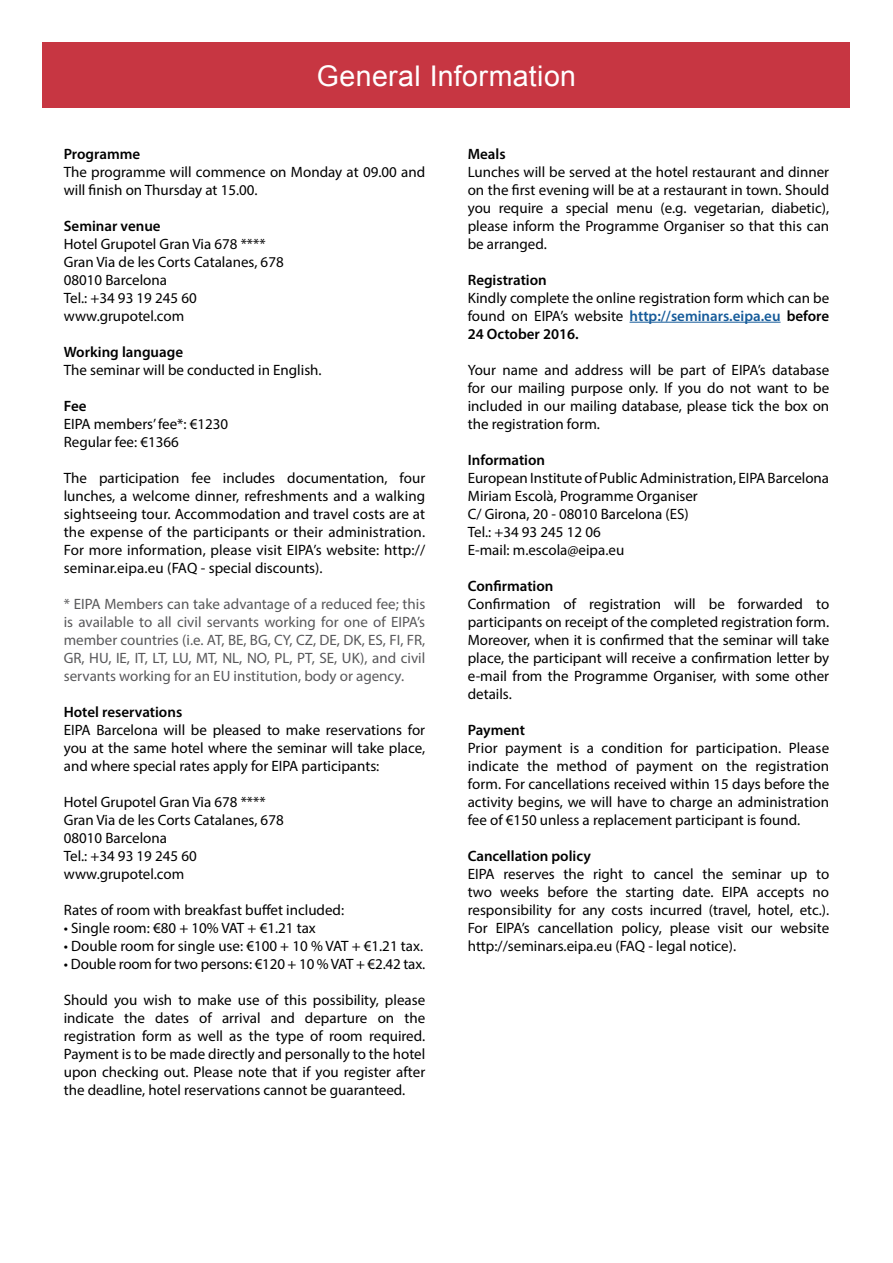
<style>
.page{position:relative;width:893px;height:1263px;background:#fff}
.page>*{position:absolute;margin:0;border:0;box-sizing:border-box;transform-origin:0 0}
.t1{font:28.5px "Arial";letter-spacing:.015em;color:#fff}
.t2{font:15px/18px "Myriad Pro";color:#000;text-align:justify}
.t3{font:15px/18px "Myriad Pro";color:#58585a;text-align:justify}
.t4{font:600 15px "Myriad Pro";color:#000}
.s1{font-weight:600;color:#165b9a}
.s2{font-weight:600}
</style>
<div class="page">
<hr style="left:630px;top:322px;width:150px;height:1px;background:#165b9a">
<div style="left:43px;top:43px;width:807px;height:65px;background:#c73642"></div>
<h1 class="t1" style="left:317px;top:57px;width:261px">General Information</h1>
<p class="t4" style="left:64px;top:144px;width:78px">Programme</p>
<p class="t2" style="left:64px;top:162px;width:363px">The programme will commence on Monday at 09.00 and will finish on Thursday at 15.00.</p>
<p class="t4" style="left:64px;top:216px;width:98px">Seminar venue</p>
<p class="t2" style="left:64px;top:234px;width:221px;text-align:left">Hotel Grupotel Gran Via 678 ****<br>Gran Via de les Corts Catalanes, 678<br>08010 Barcelona<br>Tel.: +34 93 19 245 60 www.grupotel.com</p>
<p class="t4" style="left:64px;top:342px;width:121px">Working language</p>
<p class="t2" style="left:64px;top:360px;width:259px">The seminar will be conducted in English.</p>
<p class="t4" style="left:64px;top:396px;width:24px">Fee</p>
<p class="t2" style="left:64px;top:414px;width:166px">EIPA members’ fee*: €1230<br>Regular fee: €1366</p>
<p class="t2" style="left:64px;top:468px;width:363px">The participation fee includes documentation, four lunches, a welcome dinner, refreshments and a walking sightseeing tour. Accommodation and travel costs are at the expense of the participants or their administration.<br>For more information, please visit EIPA’s website: http:// seminar.eipa.eu (FAQ - special discounts).</p>
<p class="t3" style="left:64px;top:594px;width:363px">* EIPA Members can take advantage of a reduced fee; this is available to all civil servants working for one of EIPA’s member countries (i.e. AT, BE, BG, CY, CZ, DE, DK, ES, FI, FR, GR, HU, IE, IT, LT, LU, MT, NL, NO, PL, PT, SE, UK), and civil servants working for an EU institution, body or agency.</p>
<p class="t4" style="left:64px;top:702px;width:120px">Hotel reservations</p>
<p class="t2" style="left:64px;top:720px;width:363px">EIPA Barcelona will be pleased to make reservations for you at the same hotel where the seminar will take place, and where special rates apply for EIPA participants:</p>
<p class="t2" style="left:64px;top:792px;width:221px;text-align:left">Hotel Grupotel Gran Via 678 ****<br>Gran Via de les Corts Catalanes, 678<br>08010 Barcelona<br>Tel.: +34 93 19 245 60 www.grupotel.com</p>
<p class="t2" style="left:64px;top:900px;width:282px">Rates of room with breakfast buffet included:</p>
<p class="t2" style="left:64px;top:918px;width:254px">• Single room: €80 + 10% VAT + €1.21 tax</p>
<p class="t2" style="left:64px;top:936px;width:361px">• Double room for single use: €100 + 10 % VAT + €1.21 tax.</p>
<p class="t2" style="left:64px;top:954px;width:363px">• Double room for two persons: €120 + 10 % VAT + €2.42 tax.</p>
<p class="t2" style="left:64px;top:990px;width:363px">Should you wish to make use of this possibility, please indicate the dates of arrival and departure on the registration form as well as the type of room required.<br>Payment is to be made directly and personally to the hotel upon checking out. Please note that if you register after the deadline, hotel reservations cannot be guaranteed.</p>
<p class="t4" style="left:468px;top:144px;width:39px">Meals</p>
<p class="t2" style="left:468px;top:162px;width:363px">Lunches will be served at the hotel restaurant and dinner on the first evening will be at a restaurant in town. Should you require a special menu (e.g. vegetarian, diabetic), please inform the Programme Organiser so that this can be arranged.</p>
<p class="t4" style="left:468px;top:270px;width:81px">Registration</p>
<p class="t2" style="left:468px;top:288px;width:363px">Kindly complete the online registration form which can be found on EIPA’s website <span class="s1">http://seminars.eipa.eu</span> <span class="s2">before 24 October 2016.</span></p>
<p class="t2" style="left:468px;top:360px;width:363px">Your name and address will be part of EIPA’s database for our mailing purpose only. If you do not want to be included in our mailing database, please tick the box on the registration form.</p>
<p class="t4" style="left:468px;top:450px;width:79px">Information</p>
<p class="t2" style="left:468px;top:468px;width:363px;text-align:left">European Institute of Public Administration, EIPA Barcelona Miriam Escolà, Programme Organiser<br>C/ Girona, 20 - 08010 Barcelona (ES)<br>Tel.: +34 93 245 12 06<br>E-mail: m.escola@eipa.eu</p>
<p class="t4" style="left:468px;top:576px;width:87px">Confirmation</p>
<p class="t2" style="left:468px;top:594px;width:363px">Confirmation of registration will be forwarded to participants on receipt of the completed registration form.<br>Moreover, when it is confirmed that the seminar will take place, the participant will receive a confirmation letter by e-mail from the Programme Organiser, with some other details.</p>
<p class="t4" style="left:468px;top:720px;width:59px">Payment</p>
<p class="t2" style="left:468px;top:738px;width:363px">Prior payment is a condition for participation. Please indicate the method of payment on the registration form. For cancellations received within 15 days before the activity begins, we will have to charge an administration fee of €150 unless a replacement participant is found.</p>
<p class="t4" style="left:468px;top:846px;width:125px">Cancellation policy</p>
<p class="t2" style="left:468px;top:864px;width:363px">EIPA reserves the right to cancel the seminar up to two weeks before the starting date. EIPA accepts no responsibility for any costs incurred (travel, hotel, etc.).<br>For EIPA’s cancellation policy, please visit our website http://seminars.eipa.eu (FAQ - legal notice).</p>
</div>
